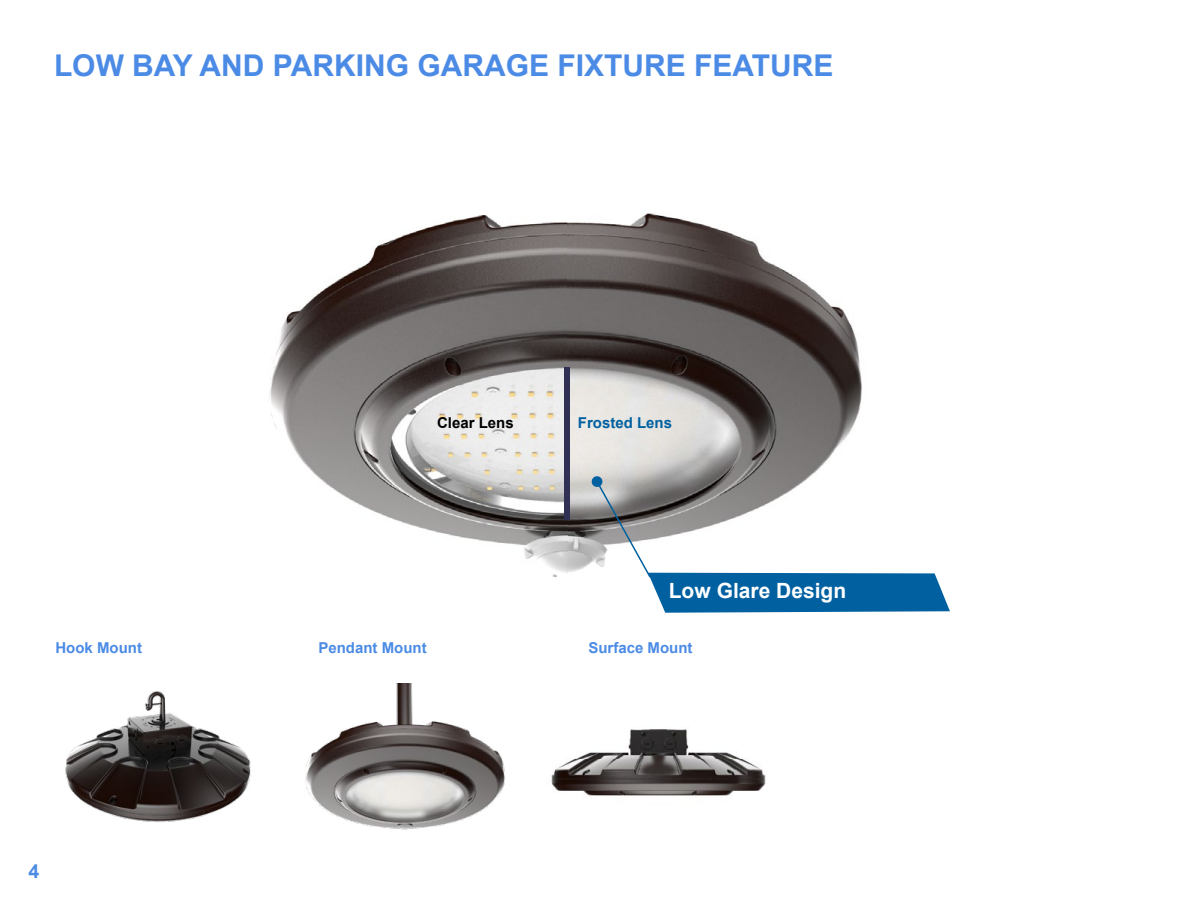
<style>
.page{position:relative;width:1188px;height:918px;background:#fff}
.page>*{position:absolute;margin:0;border:0;box-sizing:border-box;transform-origin:0 0}
.t1{font:700 30px "Arial";color:#4b8be5}
.t2{font:700 21px "Arial";color:#fff}
.t3{font:700 19.5px "Arial";color:#4b8be5}
.t4{font:700 15px "Arial";color:#4b8be5}
.t5{font:700 15px "Arial";color:#0060a0}
.t6{font:700 15px "Arial";color:#000}
</style>
<div class="page">
<img style="left:269px;top:215px;width:298px;height:362px">
<img style="left:568px;top:213px;width:294px;height:359px">
<img style="left:567px;top:222px;width:1px;height:351px">
<svg style="left:591px;top:475px;width:359px;height:138px"></svg>
<div style="left:564px;top:367px;width:6px;height:153px;background:#303054"></div>
<img style="left:65px;top:691px;width:186px;height:131px">
<img style="left:551px;top:729px;width:215px;height:67px">
<img style="left:305px;top:683px;width:200px;height:147px">
<p class="t1" style="left:54px;top:46px;width:781px">LOW BAY AND PARKING GARAGE FIXTURE FEATURE</p>
<p class="t6" style="left:437px;top:412px;width:78px">Clear Lens</p>
<p class="t5" style="left:578px;top:412px;width:96px">Frosted Lens</p>
<p class="t2" style="left:669px;top:577px;width:179px">Low Glare Design</p>
<p class="t4" style="left:55px;top:638px;width:88px">Hook Mount</p>
<p class="t4" style="left:318px;top:638px;width:110px">Pendant Mount</p>
<p class="t4" style="left:588px;top:638px;width:106px">Surface Mount</p>
<p class="t3" style="left:29px;top:859px;width:12px">4</p>
</div>
